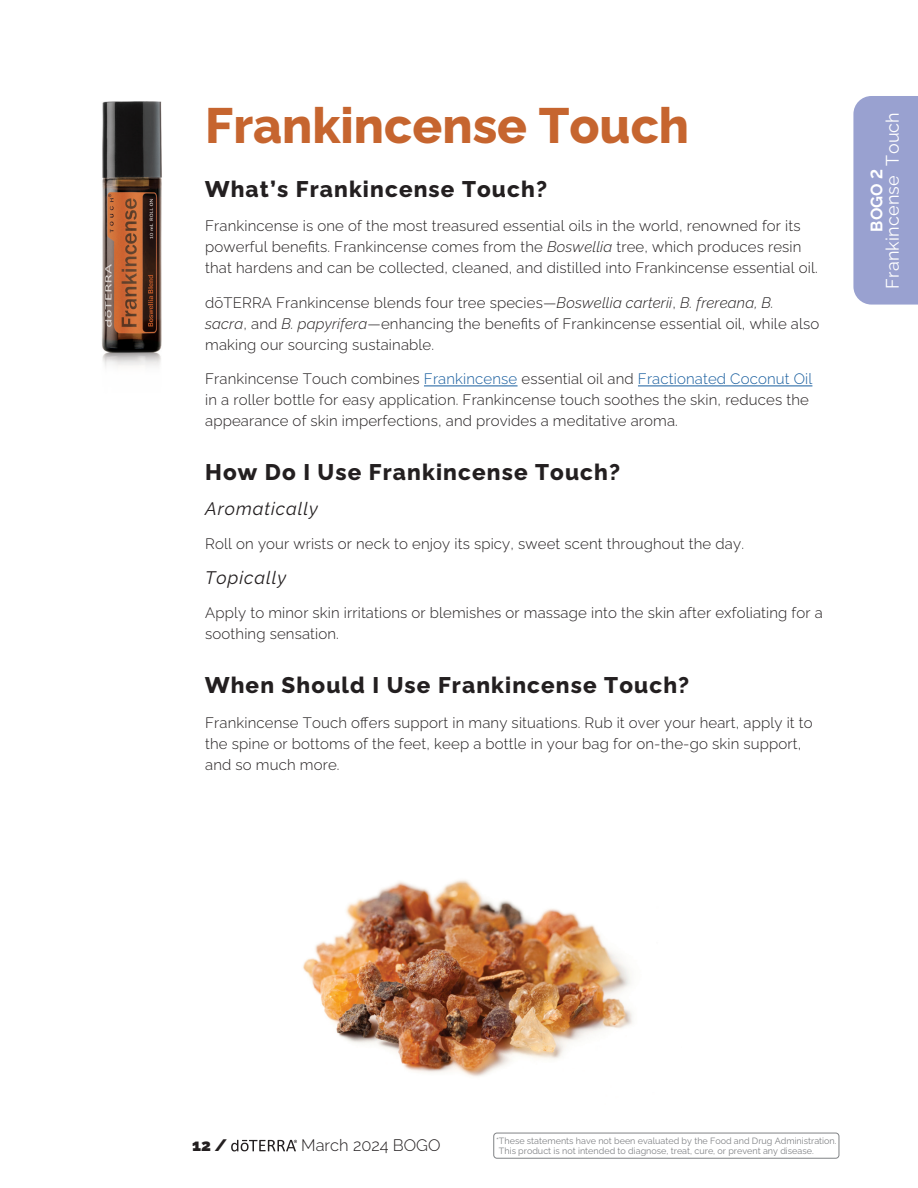
<style>
.page{position:relative;width:918px;height:1188px;background:#fff}
.page>*{position:absolute;margin:0;border:0;box-sizing:border-box;transform-origin:0 0}
.t1{font:800 49.5px "Ralewayd T";color:#c6652f}
.t2{font:800 22.5px "Ralewayd T";letter-spacing:.05em;color:#231f20}
.t3{font:italic 18px "Ralewayd T";letter-spacing:.05em;color:#231f20}
.t4{font:18px "Ralewayd T";letter-spacing:.01em;color:#fff}
.t5{font:300 16.5px "Ralewayd T";color:#231f20}
.t6{font:700 16.5px "Ralewayd T";color:#fff}
.t7{font:900 16.5px "Ralewayd T";color:#231f20}
.t8{font:300 15px/21px "Ralewayd T";letter-spacing:.01em;color:#231f20}
.t9{font:9px/10.5px "Ralewayd T";color:#808285}
.s1{font-style:italic}
.s2{color:#175d9e}
</style>
<div class="page">
<img style="left:303px;top:880px;width:379px;height:253px">
<hr style="left:424px;top:386px;width:94px;height:1px;background:#175d9e">
<hr style="left:638px;top:386px;width:174px;height:1px;background:#175d9e">
<div style="left:853px;top:96px;width:65px;height:209px;background:#99a1d0"></div>
<img style="left:102px;top:101px;width:60px;height:266px">
<svg style="left:231px;top:1140px;width:66px;height:11px"></svg>
<div style="left:494px;top:1133px;width:345px;height:25px;border:1px solid #808285;border-radius:3px"></div>
<h1 class="t1" style="left:205px;top:87px;width:486px">Frankincense Touch</h1>
<h2 class="t2" style="left:205px;top:171px;width:343px">What’s Frankincense Touch?</h2>
<p class="t8" style="left:205px;top:214px;width:614px">Frankincense is one of the most treasured essential oils in the world, renowned for its powerful benefits. Frankincense comes from the <span class="s1">Boswellia</span> tree, which produces resin that hardens and can be collected, cleaned, and distilled into Frankincense essential oil.</p>
<p class="t8" style="left:205px;top:290px;width:616px">dōTERRA Frankincense blends four tree species—<span class="s1">Boswellia carterii</span>, <span class="s1">B. frereana, B. sacra</span>, and <span class="s1">B. papyrifera</span>—enhancing the benefits of Frankincense essential oil, while also making our sourcing sustainable.</p>
<p class="t8" style="left:205px;top:367px;width:609px">Frankincense Touch combines <span class="s2">Frankincense</span> essential oil and <span class="s2">Fractionated Coconut Oil </span>in a roller bottle for easy application. Frankincense touch soothes the skin, reduces the appearance of skin imperfections, and provides a meditative aroma.</p>
<h2 class="t2" style="left:205px;top:455px;width:416px">How Do I Use Frankincense Touch?</h2>
<p class="t3" style="left:205px;top:494px;width:114px">Aromatically</p>
<p class="t8" style="left:205px;top:532px;width:540px">Roll on your wrists or neck to enjoy its spicy, sweet scent throughout the day.</p>
<p class="t3" style="left:205px;top:563px;width:82px">Topically</p>
<p class="t8" style="left:205px;top:601px;width:619px">Apply to minor skin irritations or blemishes or massage into the skin after exfoliating for a soothing sensation.</p>
<h2 class="t2" style="left:205px;top:668px;width:486px">When Should I Use Frankincense Touch?</h2>
<p class="t8" style="left:205px;top:710px;width:609px">Frankincense Touch offers support in many situations. Rub it over your heart, apply it to the spine or bottoms of the feet, keep a bottle in your bag for on-the-go skin support, and so much more.</p>
<p class="t4" style="left:878px;top:289px;width:178px;rotate:-90deg">Frankincense Touch</p>
<p class="t6" style="left:864px;top:232px;width:64px;rotate:-90deg">BOGO 2</p>
<p class="t7" style="left:192px;top:1133px;width:37px">12 /</p>
<p class="t5" style="left:301px;top:1133px;width:141px">March 2024 BOGO</p>
<p class="t9" style="left:499px;top:1134px;width:339px;text-indent:-3px">*These statements have not been evaluated by the Food and Drug Administration.<br>This product is not intended to diagnose, treat, cure, or prevent any disease.</p>
</div>
